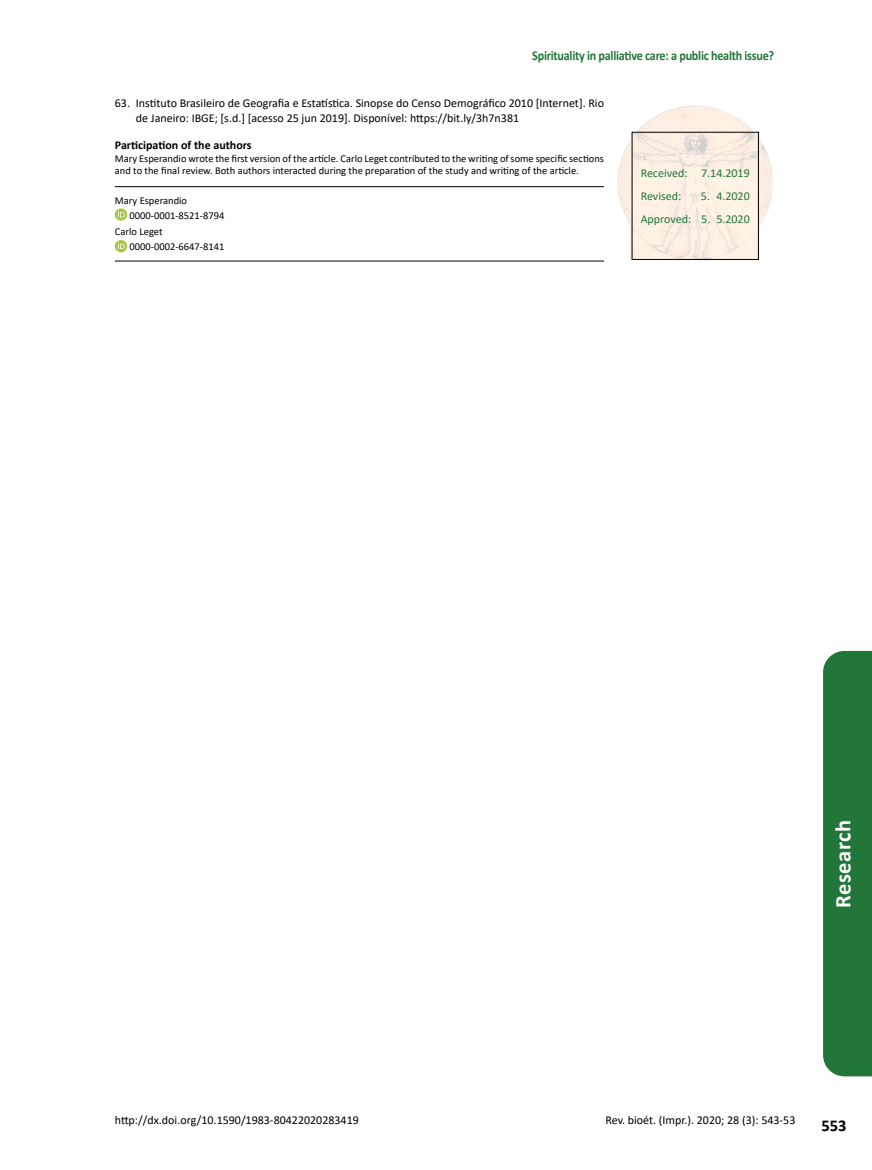
<style>
.page{position:relative;width:872px;height:1170px;background:#fff}
.page>*{position:absolute;margin:0;border:0;box-sizing:border-box;transform-origin:0 0}
.t1{font:700 22.5px "Calibri";letter-spacing:.02em;color:#fff}
.t2{font:700 16.5px "Calibri";color:#000}
.t3{font:700 13.5px "Calibri";letter-spacing:-.02em;color:#237639;scale:.9 1}
.t4{font:12px/15px "Calibri";color:#000}
.t5{font:12px/23px "Calibri";color:#237639}
.t6{font:700 12px "Calibri";color:#000}
.t7{font:10.5px/14.7px "Calibri";color:#000}
</style>
<div class="page">
<hr style="left:115px;top:186px;width:489px;height:1px;background:#000">
<hr style="left:115px;top:261px;width:489px;height:1px;background:#000">
<svg style="left:115px;top:208px;width:12px;height:13px"></svg>
<svg style="left:118px;top:211px;width:7px;height:6px"></svg>
<div style="left:115px;top:240px;width:12px;height:12px;background:#a4c83f;border-radius:50%"></div>
<svg style="left:118px;top:242px;width:7px;height:7px"></svg>
<img style="left:617px;top:105px;width:156px;height:155px">
<div style="left:823px;top:651px;width:49px;height:425px;background:#237639"></div>
<p class="t3" style="left:532px;top:46px;width:270px">Spirituality in palliative care: a public health issue?</p>
<p class="t4" style="left:136px;top:95px;width:469px;text-indent:-21px">63. Instituto Brasileiro de Geografia e Estatística. Sinopse do Censo Demográfico 2010 [Internet]. Rio de Janeiro: IBGE; [s.d.] [acesso 25 jun 2019]. Disponível: https://bit.ly/3h7n381</p>
<p class="t6" style="left:115px;top:136px;width:138px">Participation of the authors</p>
<p class="t7" style="left:115px;top:152px;width:490px;line-height:12.6px">Mary Esperandio wrote the first version of the article. Carlo Leget contributed to the writing of some specific sections and to the final review. Both authors interacted during the preparation of the study and writing of the article.</p>
<p class="t7" style="left:130px;top:193px;width:96px;text-indent:-15px">Mary Esperandio<br>0000-0001-8521-8794</p>
<p class="t7" style="left:130px;top:224px;width:96px;text-indent:-15px">Carlo Leget<br>0000-0002-6647-8141</p>
<p class="t5" style="left:640px;top:162px;width:111px">Received: 7.14.2019<br>Revised:</p>
<p class="t5" style="left:640px;top:184px;width:111px;text-align:right">5. 4.2020<br>Approved: 5. 5.2020</p>
<p class="t4" style="left:115px;top:1112px;width:245px">http://dx.doi.org/10.1590/1983-80422020283419</p>
<h1 class="t1" style="left:827px;top:907px;width:89px;rotate:-90deg">Research</h1>
<p class="t4" style="left:605px;top:1112px;width:191px">Rev. bioét. (Impr.). 2020; 28 (3): 543-53</p>
<h2 class="t2" style="left:821px;top:1113px;width:27px">553</h2>
</div>
